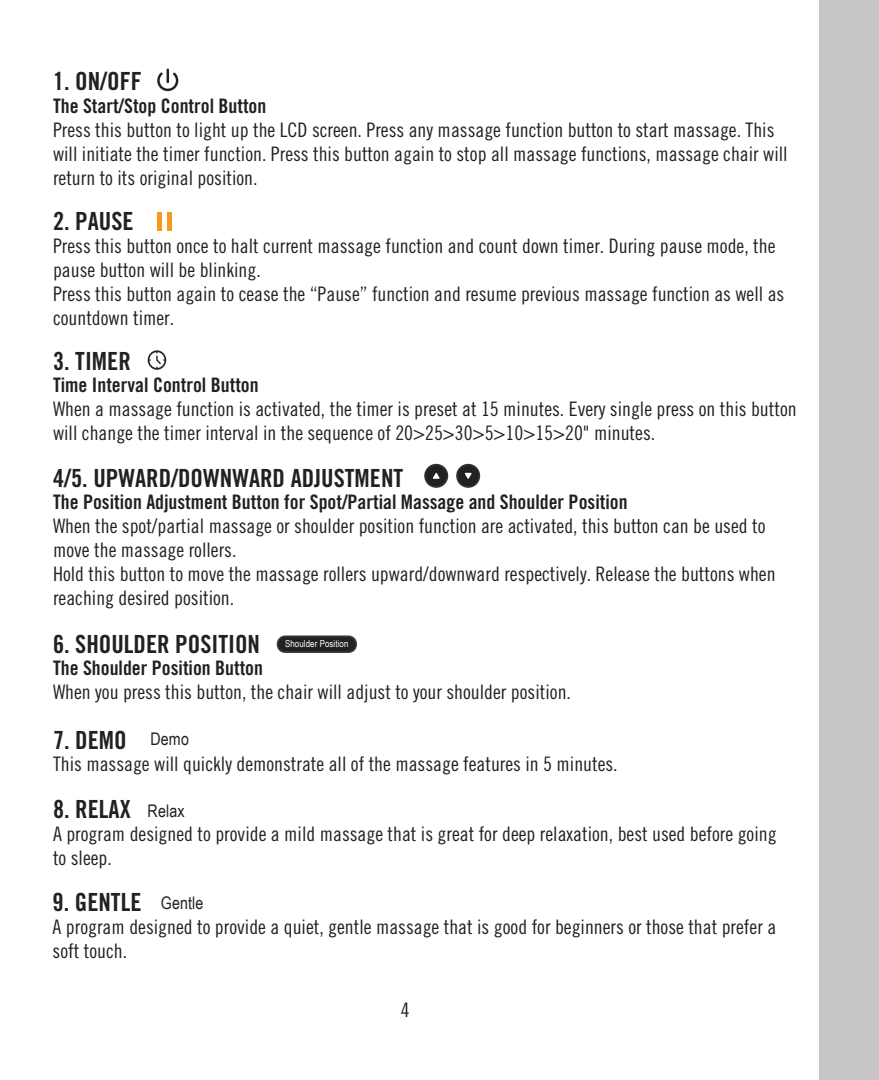
<style>
.page{position:relative;width:879px;height:1080px;background:#fff}
.page>*{position:absolute;margin:0;border:0;box-sizing:border-box;transform-origin:0 0}
.t1{font:25px "Trade Gothic Bold Cond Twenty";color:#222120}
.t2{font:20px/24px "Trade Gothic Cond Eighteen";color:#222120}
.t3{font:20px "Trade Gothic Bold Cond Twenty";color:#222120}
.t4{font:17.5px "Arial Narrow";letter-spacing:.01em;color:#232120}
.t5{font:9.5px "Arial Narrow";letter-spacing:.01em;color:#fff}
</style>
<div class="page">
<div style="left:819px;top:0;width:59px;height:1080px;background:#c7c5c7"></div>
<hr style="left:166px;top:69px;width:3px;height:14px;background:#232120">
<svg style="left:157px;top:72px;width:21px;height:19px"></svg>
<hr style="left:157px;top:212px;width:4px;height:19px;background:#f6991c">
<div style="left:167px;top:212px;width:5px;height:19px;background:#f6991c"></div>
<svg style="left:148px;top:350px;width:18px;height:20px"></svg>
<div style="left:425px;top:465px;width:22px;height:22px;background:#232120;border-radius:50%"></div>
<div style="left:424px;top:464px;width:24px;height:24px;border:2px solid #2b3435;border-radius:50%"></div>
<svg style="left:433px;top:473px;width:6px;height:6px"></svg>
<div style="left:457px;top:465px;width:22px;height:22px;background:#232120;border-radius:50%"></div>
<div style="left:456px;top:464px;width:24px;height:24px;border:2px solid #2b3435;border-radius:50%"></div>
<svg style="left:464px;top:473px;width:7px;height:6px"></svg>
<div style="left:277px;top:635px;width:80px;height:18px;background:#383736;border-radius:9px"></div>
<div style="left:278px;top:637px;width:77px;height:14px;background:#232120;border-radius:7px"></div>
<p class="t1" style="left:53px;top:66px;width:90px">1. ON/OFF</p>
<p class="t3" style="left:53px;top:94px;width:215px">The Start/Stop Control Button</p>
<p class="t2" style="left:53px;top:118px;width:736px">Press this button to light up the LCD screen. Press any massage function button to start massage. This will initiate the timer function. Press this button again to stop all massage functions, massage chair will return to its original position.</p>
<p class="t1" style="left:53px;top:206px;width:82px">2. PAUSE</p>
<p class="t2" style="left:53px;top:234px;width:732px">Press this button once to halt current massage function and count down timer. During pause mode, the pause button will be blinking.<br>Press this button again to cease the “Pause” function and resume previous massage function as well as countdown timer.</p>
<p class="t1" style="left:53px;top:346px;width:79px">3. TIMER</p>
<p class="t3" style="left:53px;top:373px;width:207px">Time Interval Control Button</p>
<p class="t2" style="left:53px;top:397px;width:745px">When a massage function is activated, the timer is preset at 15 minutes. Every single press on this button will change the timer interval in the sequence of 20&gt;25&gt;30&gt;5&gt;10&gt;15&gt;20" minutes.</p>
<p class="t1" style="left:53px;top:463px;width:351px">4/5. UPWARD/DOWNWARD ADJUSTMENT</p>
<p class="t3" style="left:53px;top:490px;width:576px">The Position Adjustment Button for Spot/Partial Massage and Shoulder Position</p>
<p class="t2" style="left:53px;top:514px;width:724px">When the spot/partial massage or shoulder position function are activated, this button can be used to move the massage rollers.<br>Hold this button to move the massage rollers upward/downward respectively. Release the buttons when reaching desired position.</p>
<p class="t1" style="left:53px;top:629px;width:208px">6. SHOULDER POSITION</p>
<p class="t3" style="left:53px;top:656px;width:211px">The Shoulder Position Button</p>
<p class="t2" style="left:53px;top:680px;width:519px">When you press this button, the chair will adjust to your shoulder position.</p>
<p class="t5" style="left:285px;top:637px;width:65px">Shoulder Position</p>
<p class="t1" style="left:53px;top:725px;width:75px">7. DEMO</p>
<p class="t2" style="left:53px;top:752px;width:566px">This massage will quickly demonstrate all of the massage features in 5 minutes.</p>
<p class="t1" style="left:53px;top:794px;width:79px">8. RELAX</p>
<p class="t2" style="left:53px;top:821px;width:725px">A program designed to provide a mild massage that is great for deep relaxation, best used before going to sleep.</p>
<p class="t1" style="left:53px;top:887px;width:90px">9. GENTLE</p>
<p class="t2" style="left:53px;top:914px;width:725px">A program designed to provide a quiet, gentle massage that is good for beginners or those that prefer a soft touch.</p>
<p class="t4" style="left:150px;top:726px;width:40px">Demo</p>
<p class="t4" style="left:147px;top:798px;width:39px">Relax</p>
<p class="t4" style="left:161px;top:890px;width:44px">Gentle</p>
<p class="t2" style="left:401px;top:998px;width:10px">4</p>
</div>
